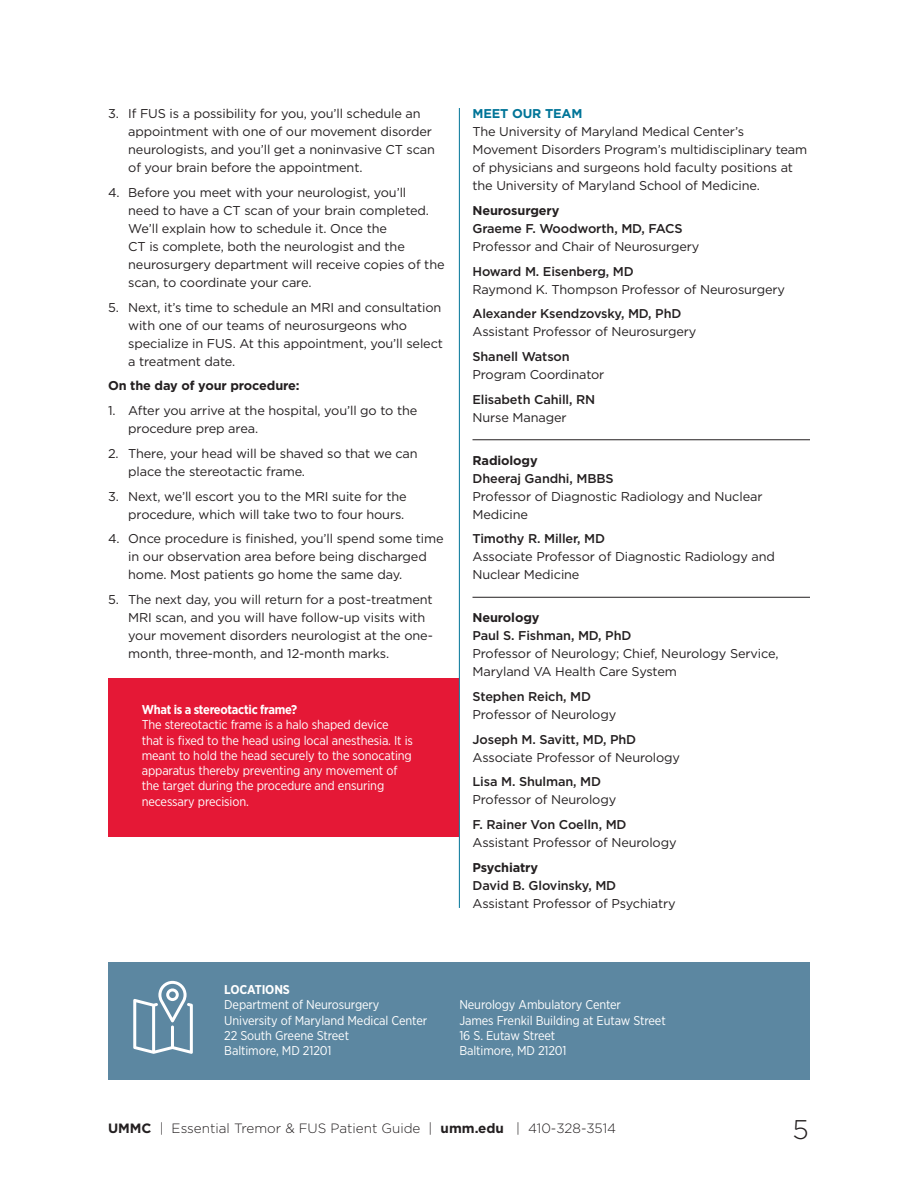
<style>
.page{position:relative;width:918px;height:1188px;background:#fff}
.page>*{position:absolute;margin:0;border:0;box-sizing:border-box;transform-origin:0 0}
.t1{font:300 27px "Gotham";color:#231f20}
.t2{font:300 13.5px "Gotham";color:#231f20}
.t3{font:12.75px/18px "Gotham";letter-spacing:-.01em;color:#231f20}
.t4{font:12.75px/15.3px "Gotham Narrow";letter-spacing:-.01em;color:#fff}
.t5{font:500 12.75px/18px "Gotham";letter-spacing:-.01em;color:#231f20}
.t6{font:700 12.75px "Gotham";letter-spacing:-.01em;color:#231f20}
.s1{font-weight:700}
.s2{font-weight:700;color:#007598}
.s3{font-weight:500}
.s4{font-weight:400}
</style>
<div class="page">
<div style="left:108px;top:678px;width:351px;height:159px;background:#e51836"></div>
<div style="left:108px;top:962px;width:702px;height:118px;background:#5c87a1"></div>
<hr style="left:472px;top:440px;width:338px;height:1px;background:#231f20">
<hr style="left:472px;top:597px;width:338px;height:1px;background:#231f20">
<hr style="left:459px;top:108px;width:1px;height:800px;background:#007598">
<svg style="left:133px;top:981px;width:60px;height:73px"></svg>
<p class="t3" style="left:128px;top:104px;width:308px;text-indent:-20px">3. If FUS is a possibility for you, you’ll schedule an appointment with one of our movement disorder neurologists, and you’ll get a noninvasive CT scan of your brain before the appointment.</p>
<p class="t3" style="left:128px;top:183px;width:318px;text-indent:-20px">4. Before you meet with your neurologist, you’ll<br>need to have a CT scan of your brain completed.<br>We’ll explain how to schedule it. Once the<br>CT is complete, both the neurologist and the neurosurgery department will receive copies of the scan, to coordinate your care.</p>
<p class="t3" style="left:128px;top:298px;width:316px;text-indent:-20px">5. Next, it’s time to schedule an MRI and consultation with one of our teams of neurosurgeons who specialize in FUS. At this appointment, you’ll select a treatment date.</p>
<p class="t6" style="left:108px;top:377px;width:193px">On the day of your procedure:</p>
<p class="t3" style="left:128px;top:401px;width:291px;text-indent:-20px">1. After you arrive at the hospital, you’ll go to the procedure prep area.</p>
<p class="t3" style="left:128px;top:444px;width:291px;text-indent:-20px">2. There, your head will be shaved so that we can place the stereotactic frame.</p>
<p class="t3" style="left:108px;top:487px;width:300px;text-align:right">3. Next, we’ll escort you to the MRI suite for the procedure, which will take two to four hours.</p>
<p class="t3" style="left:128px;top:530px;width:317px;text-indent:-20px">4. Once procedure is finished, you’ll spend some time in our observation area before being discharged home. Most patients go home the same day.</p>
<p class="t3" style="left:128px;top:590px;width:306px;text-indent:-20px">5. The next day, you will return for a post-treatment MRI scan, and you will have follow-up visits with your movement disorders neurologist at the one&shy;month, three-month, and 12-month marks.</p>
<p class="t4" style="left:142px;top:702px;width:273px"><span class="s1">What is a stereotactic frame?<br></span>The stereotactic frame is a halo shaped device that is fixed to the head using local anesthesia. It is meant to hold the head securely to the sonocating apparatus thereby preventing any movement of the target during the procedure and ensuring necessary precision.</p>
<p class="t3" style="left:472px;top:104px;width:336px"><span class="s2">MEET OUR TEAM<br></span>The University of Maryland Medical Center’s Movement Disorders Program’s multidisciplinary team of physicians and surgeons hold faculty positions at the University of Maryland School of Medicine.</p>
<p class="t3" style="left:472px;top:201px;width:228px"><span class="s1">Neurosurgery<br></span><span class="s3">Graeme F. Woodworth, MD, FACS<br></span>Professor and Chair of Neurosurgery</p>
<p class="t3" style="left:472px;top:262px;width:314px"><span class="s3">Howard M. Eisenberg, MD<br></span>Raymond K. Thompson Professor of Neurosurgery</p>
<p class="t3" style="left:472px;top:305px;width:225px"><span class="s3">Alexander Ksendzovsky, MD, PhD<br></span>Assistant Professor of Neurosurgery</p>
<p class="t3" style="left:472px;top:347px;width:133px"><span class="s3">Shanell Watson<br></span>Program Coordinator</p>
<p class="t5" style="left:472px;top:390px;width:124px">Elisabeth Cahill, RN<br><span class="s4">Nurse Manager</span></p>
<p class="t3" style="left:472px;top:451px;width:292px"><span class="s1">Radiology<br></span><span class="s3">Dheeraj Gandhi, MBBS<br></span>Professor of Diagnostic Radiology and Nuclear<br>Medicine</p>
<p class="t3" style="left:472px;top:530px;width:304px"><span class="s3">Timothy R. Miller, MD<br></span>Associate Professor of Diagnostic Radiology and<br>Nuclear Medicine</p>
<p class="t3" style="left:472px;top:608px;width:307px"><span class="s1">Neurology<br></span><span class="s3">Paul S. Fishman, MD, PhD<br></span>Professor of Neurology; Chief, Neurology Service,<br>Maryland VA Health Care System</p>
<p class="t3" style="left:472px;top:687px;width:145px"><span class="s3">Stephen Reich, MD<br></span>Professor of Neurology</p>
<p class="t3" style="left:472px;top:730px;width:209px"><span class="s3">Joseph M. Savitt, MD, PhD<br></span>Associate Professor of Neurology</p>
<p class="t3" style="left:472px;top:773px;width:145px"><span class="s3">Lisa M. Shulman, MD<br></span>Professor of Neurology</p>
<p class="t3" style="left:472px;top:815px;width:206px"><span class="s3">F. Rainer Von Coelln, MD<br></span>Assistant Professor of Neurology</p>
<p class="t3" style="left:472px;top:858px;width:205px"><span class="s1">Psychiatry<br></span><span class="s3">David B. Glovinsky, MD<br></span>Assistant Professor of Psychiatry</p>
<p class="t4" style="left:224px;top:982px;width:204px"><span class="s1">LOCATIONS<br></span>Department of Neurosurgery<br>University of Maryland Medical Center<br>22 South Greene Street<br>Baltimore, MD 21201</p>
<p class="t4" style="left:459px;top:997px;width:208px">Neurology Ambulatory Center<br>James Frenkil Building at Eutaw Street<br>16 S. Eutaw Street<br>Baltimore, MD 21201</p>
<p class="t2" style="left:108px;top:1120px;width:510px"><span class="s1">UMMC</span> | Essential Tremor &amp; FUS Patient Guide | <span class="s1">umm.edu</span> | 410-328-3514</p>
<h1 class="t1" style="left:792px;top:1112px;width:18px">5</h1>
</div>
